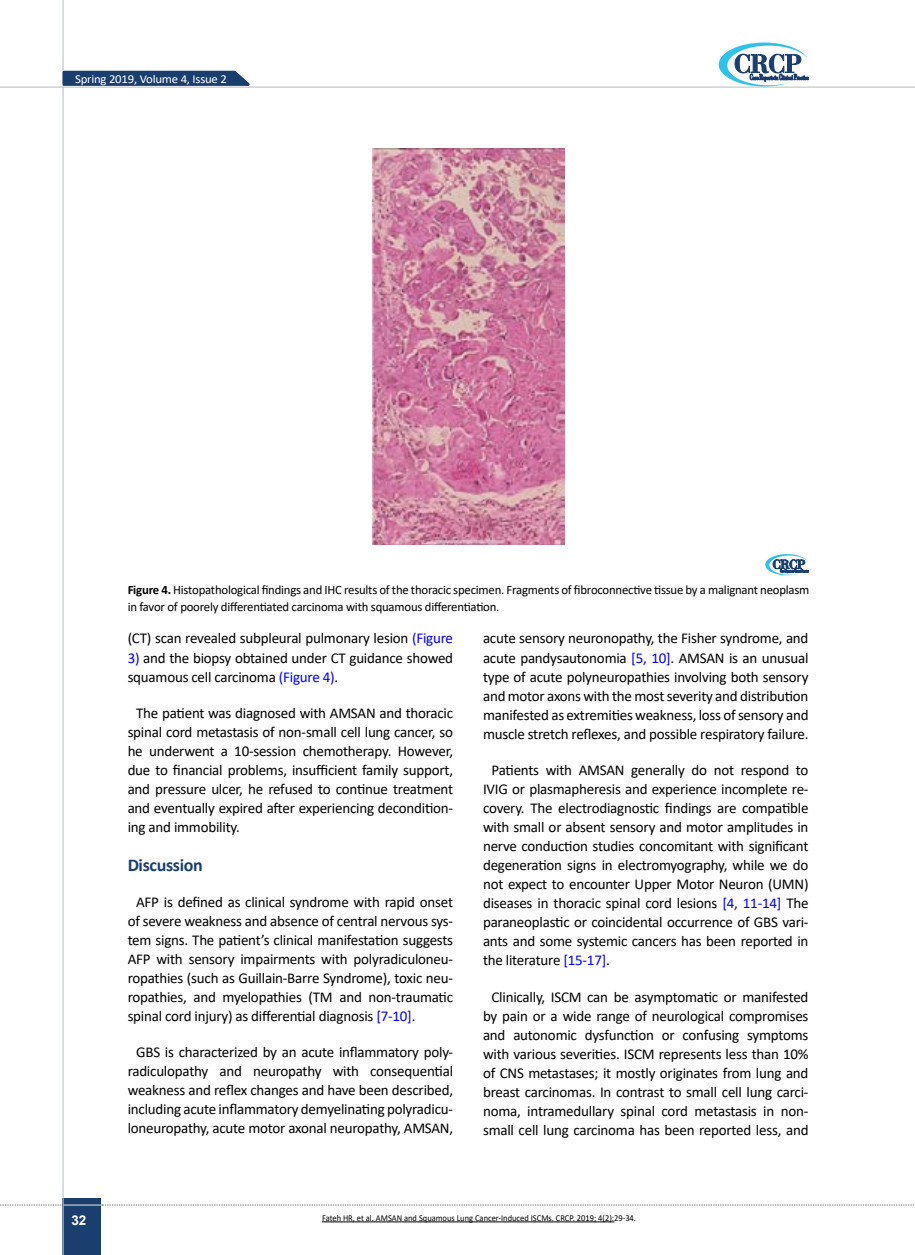
<style>
.page{position:relative;width:915px;height:1255px;background:#fff}
.page>*{position:absolute;margin:0;border:0;box-sizing:border-box;transform-origin:0 0}
.t1{font:700 18px "Calibri";letter-spacing:-.02em;color:#1a3f6f}
.t2{font:15px/19px "Calibri";letter-spacing:-.015em;color:#000;text-align:justify}
.t3{font:700 13.5px "Arial";color:#fff}
.t4{font:12.75px/16.5px "Calibri";letter-spacing:-.015em;color:#000}
.t5{font:12.15px "Calibri";letter-spacing:-.015em;color:#fff;scale:1.05 1}
.t6{font:9px "Calibri";color:#000;scale:.94 1}
.s1{font-weight:700}
.s2{color:#00f}
</style>
<div class="page">
<div style="left:63px;top:1198px;width:38px;height:56px;background:#1a3f6f"></div>
<hr style="left:62px;top:0;width:2px;height:1254px;background:#c2c4c6">
<hr style="left:0;top:87px;width:914px;height:1px;background:#c2c4c6">
<hr style="left:63px;top:1204px;width:38px;height:1px;background:#ebebec">
<svg style="left:0;top:1204px;width:63px;height:1px"></svg>
<svg style="left:102px;top:1204px;width:813px;height:1px"></svg>
<svg style="left:718px;top:43px;width:90px;height:43px"></svg>
<svg style="left:61px;top:69px;width:195px;height:18px;background:#4a678d"></svg>
<img style="left:372px;top:149px;width:192px;height:396px">
<svg style="left:765px;top:554px;width:43px;height:21px"></svg>
<hr style="left:322px;top:1221px;width:292px;height:1px;background:#000">
<p class="t5" style="left:75px;top:70px;width:146px">Spring 2019, Volume 4, Issue 2</p>
<p class="t4" style="left:128px;top:581px;width:683px"><span class="s1">Figure 4.</span> Histopathological findings and IHC results of the thoracic specimen. Fragments of fibroconnective tissue by a malignant neoplasm in favor of poorely differentiated carcinoma with squamous differentiation.</p>
<p class="t3" style="left:71px;top:1210px;width:17px">32</p>
<p class="t2" style="left:128px;top:628px;width:327px">(CT) scan revealed subpleural pulmonary lesion <span class="s2">(Figure</span></p>
<p class="t2" style="left:128px;top:647px;width:327px"><span class="s2">3)</span> and the biopsy obtained under CT guidance showed squamous cell carcinoma <span class="s2">(Figure 4)</span>.</p>
<p class="t2" style="left:128px;top:702px;width:327px;text-indent:9px">The patient was diagnosed with AMSAN and thoracic spinal cord metastasis of non-small cell lung cancer, so he underwent a 10-session chemotherapy. However, due to financial problems, insufficient family support, and pressure ulcer, he refused to continue treatment and eventually expired after experiencing decondition&shy;ing and immobility.</p>
<p class="t1" style="left:128px;top:851px;width:77px">Discussion</p>
<p class="t2" style="left:128px;top:891px;width:327px;text-indent:9px">AFP is defined as clinical syndrome with rapid onset of severe weakness and absence of central nervous sys&shy;tem signs. The patient’s clinical manifestation suggests AFP with sensory impairments with polyradiculoneu&shy;ropathies (such as Guillain-Barre Syndrome), toxic neu&shy;ropathies, and myelopathies (TM and non-traumatic spinal cord injury) as differential diagnosis <span class="s2">[7-10]</span>.</p>
<p class="t2" style="left:128px;top:1042px;width:327px;text-align:center">GBS is characterized by an acute inflammatory poly&shy;radiculopathy and neuropathy with consequential weakness and reflex changes and have been described, including acute inflammatory demyelinating polyradicu&shy;loneuropathy, acute motor axonal neuropathy, AMSAN,</p>
<p class="t2" style="left:483px;top:628px;width:327px">acute sensory neuronopathy, the Fisher syndrome, and acute pandysautonomia <span class="s2">[5, 10]</span>. AMSAN is an unusual type of acute polyneuropathies involving both sensory and motor axons with the most severity and distribution manifested as extremities weakness, loss of sensory and muscle stretch reflexes, and possible respiratory failure.</p>
<p class="t2" style="left:483px;top:760px;width:327px;text-indent:9px">Patients with AMSAN generally do not respond to IVIG or plasmapheresis and experience incomplete re&shy;covery. The electrodiagnostic findings are compatible with small or absent sensory and motor amplitudes in nerve conduction studies concomitant with significant degeneration signs in electromyography, while we do not expect to encounter Upper Motor Neuron (UMN) diseases in thoracic spinal cord lesions <span class="s2">[4, 11-14]</span> The paraneoplastic or coincidental occurrence of GBS vari&shy;ants and some systemic cancers has been reported in the literature <span class="s2">[15-17]</span>.</p>
<p class="t2" style="left:483px;top:986px;width:327px;text-align:center">Clinically, ISCM can be asymptomatic or manifested by pain or a wide range of neurological compromises and autonomic dysfunction or confusing symptoms with various severities. ISCM represents less than 10% of CNS metastases; it mostly originates from lung and breast carcinomas. In contrast to small cell lung carci&shy;noma, intramedullary spinal cord metastasis in non&shy;small cell lung carcinoma has been reported less, and</p>
<p class="t6" style="left:322px;top:1211px;width:335px">Fateh HR, et al. AMSAN and Squamous Lung Cancer-Induced ISCMs. CRCP. 2019; 4(2):29-34.</p>
</div>
